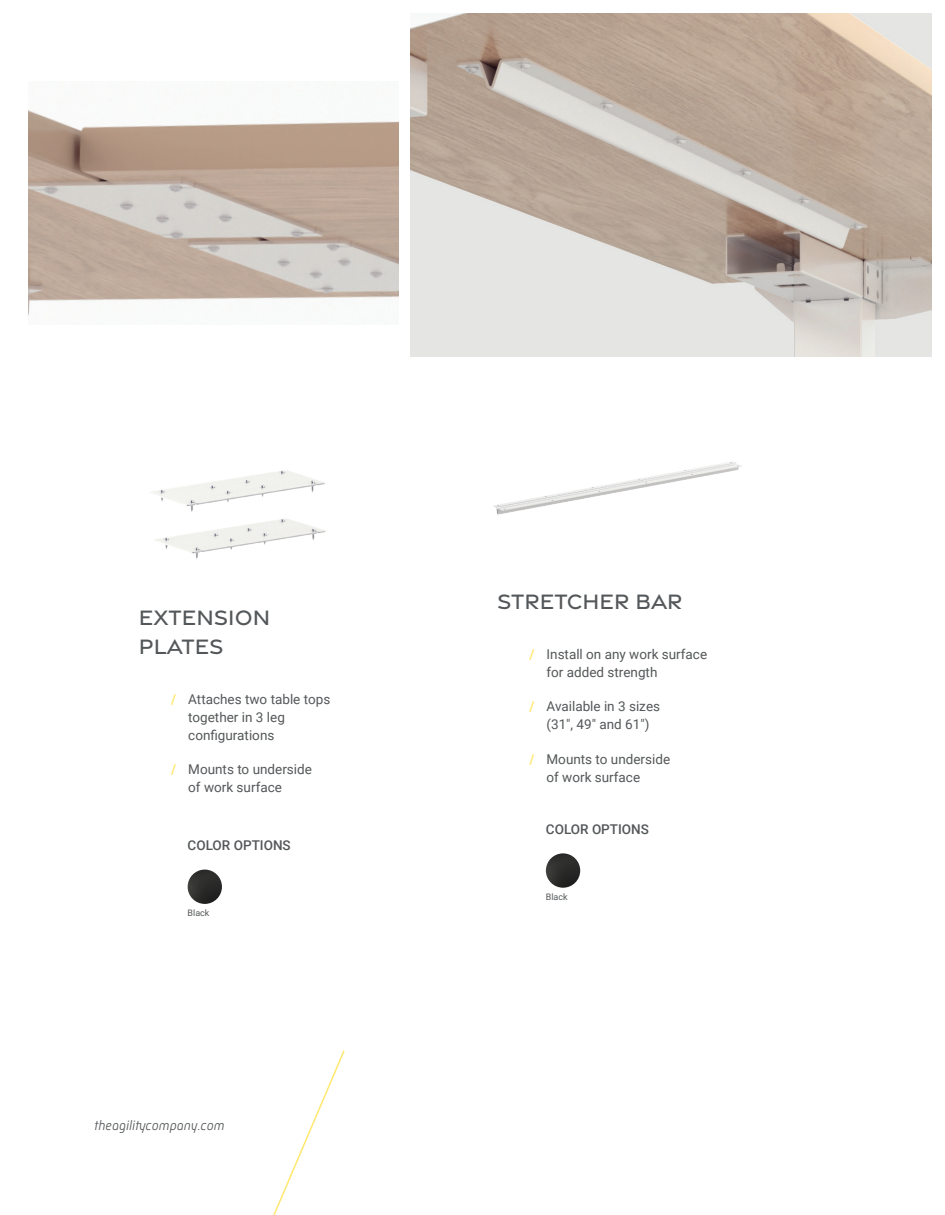
<style>
.page{position:relative;width:945px;height:1215px;background:#fff}
.page>*{position:absolute;margin:0;border:0;box-sizing:border-box;transform-origin:0 0}
.t1{font:500 22.5px/28.5px "Gravesend Sans";color:#545759}
.t2{font:13.5px/18px "Roboto";color:#545759}
.t3{font:500 13.5px "Roboto";color:#545759}
.t4{font:italic 300 13.5px "Mic 32 New";color:#545759}
.t5{font:9px "Roboto";color:#545759}
.s1{font-weight:700;color:#ffe86e}
</style>
<div class="page">
<svg style="left:273px;top:1050px;width:72px;height:165px"></svg>
<img style="left:151px;top:470px;width:175px;height:89px">
<img style="left:188px;top:870px;width:34px;height:34px;border-radius:17px">
<img style="left:546px;top:853px;width:34px;height:35px;border-radius:17px">
<img style="left:493px;top:462px;width:249px;height:53px">
<img style="left:28px;top:110px;width:371px;height:206px">
<img style="left:410px;top:14px;width:522px;height:342px">
<h1 class="t1" style="left:139px;top:602px;width:133px">EXTENSION<br>PLATES</h1>
<p class="t2" style="left:188px;top:690px;width:144px;text-indent:-17px"><span class="s1">/</span> Attaches two table tops together in 3 leg configurations</p>
<p class="t2" style="left:188px;top:760px;width:125px;text-indent:-17px"><span class="s1">/</span> Mounts to underside of work surface</p>
<p class="t3" style="left:188px;top:836px;width:105px">COLOR OPTIONS</p>
<p class="t5" style="left:188px;top:907px;width:23px">Black</p>
<p class="t4" style="left:94px;top:1117px;width:132px">theagilitycompany.com</p>
<h1 class="t1" style="left:497px;top:586px;width:187px">STRETCHER BAR</h1>
<p class="t2" style="left:547px;top:645px;width:162px;text-indent:-17px"><span class="s1">/</span> Install on any work surface for added strength</p>
<p class="t2" style="left:529px;top:697px;width:132px;text-align:center"><span class="s1">/</span> Available in 3 sizes (31″, 49″ and 61″)</p>
<p class="t2" style="left:547px;top:749px;width:125px;text-indent:-17px"><span class="s1">/</span> Mounts to underside of work surface</p>
<p class="t3" style="left:546px;top:820px;width:105px">COLOR OPTIONS</p>
<p class="t5" style="left:546px;top:891px;width:23px">Black</p>
</div>
